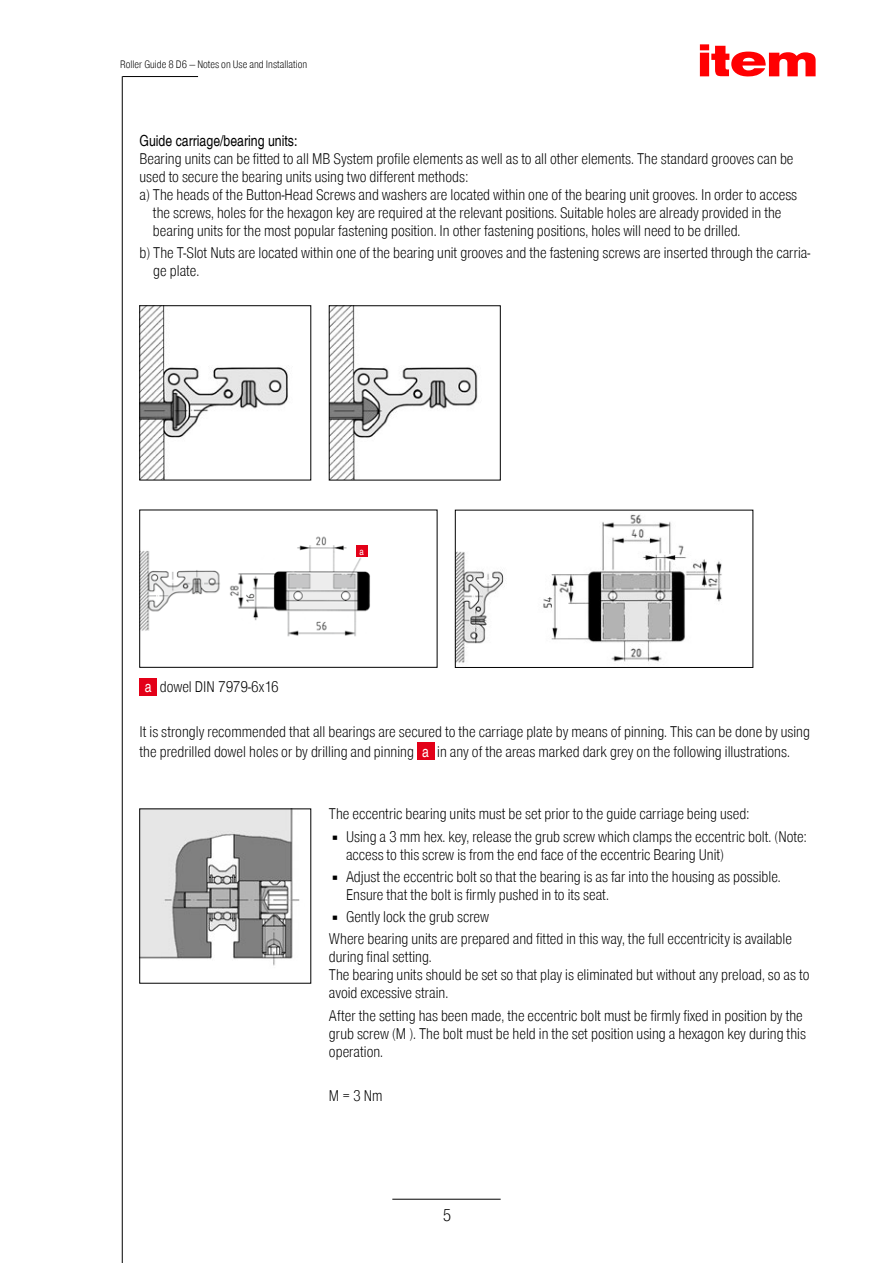
<style>
.page{position:relative;width:893px;height:1263px;background:#fff}
.page>*{position:absolute;margin:0;border:0;box-sizing:border-box;transform-origin:0 0}
.t1{font:16.5px "Item Global Lig Con";color:#000}
.t2{font:15px/18px "Item Global Lig Con";color:#000}
.t3{font:15px "Item Global Reg Con";color:#000}
.t4{font:10.5px "Item Global Lig Con";color:#000}
.t5{font:9.75px "Item Global Reg Con";color:#fff}
.s1{font-family:"Item Global Reg Con";color:#fff}
</style>
<div class="page">
<svg style="left:700px;top:44px;width:116px;height:32px"></svg>
<hr style="left:122px;top:76px;width:76px;height:1px;background:#000">
<hr style="left:122px;top:76px;width:1px;height:1187px;background:#000">
<hr style="left:392px;top:1199px;width:109px;height:1px;background:#000">
<img style="left:142px;top:307px;width:146px;height:171px">
<img style="left:331px;top:308px;width:147px;height:170px">
<img style="left:142px;top:536px;width:228px;height:101px">
<div style="left:356px;top:546px;width:11px;height:11px;background:#e30018"></div>
<img style="left:457px;top:514px;width:265px;height:149px">
<div style="left:455px;top:510px;width:298px;height:158px;border:1px solid #000"></div>
<div style="left:140px;top:678px;width:17px;height:17px;background:#e30018"></div>
<div style="left:417px;top:743px;width:17px;height:17px;background:#e30018"></div>
<img style="left:142px;top:811px;width:158px;height:155px">
<p class="t4" style="left:120px;top:57px;width:189px">Roller Guide 8 D6 ― Notes on Use and Installation</p>
<p class="t3" style="left:139px;top:130px;width:159px">Guide carriage/bearing units:</p>
<p class="t2" style="left:139px;top:150px;width:656px">Bearing units can be fitted to all MB System profile elements as well as to all other elements. The standard grooves can be</p>
<p class="t2" style="left:139px;top:168px;width:330px">used to secure the bearing units using two different methods:</p>
<p class="t2" style="left:139px;top:186px;width:659px">a) The heads of the Button-Head Screws and washers are located within one of the bearing unit grooves. In order to access</p>
<p class="t2" style="left:153px;top:204px;width:630px">the screws, holes for the hexagon key are required at the relevant positions. Suitable holes are already provided in the</p>
<p class="t2" style="left:153px;top:222px;width:589px">bearing units for the most popular fastening position. In other fastening positions, holes will need to be drilled.</p>
<p class="t2" style="left:153px;top:244px;width:658px;text-indent:-14px">b) The T-Slot Nuts are located within one of the bearing unit grooves and the fastening screws are inserted through the carria&shy;ge plate.</p>
<p class="t5" style="left:359px;top:544px;width:6px">a</p>
<p class="t2" style="left:145px;top:678px;width:136px"><span class="s1">a</span> dowel DIN 7979-6x16</p>
<p class="t2" style="left:140px;top:722px;width:672px;line-height:20.2px">It is strongly recommended that all bearings are secured to the carriage plate by means of pinning. This can be done by using the predrilled dowel holes or by drilling and pinning <span class="s1">a</span> in any of the areas marked dark grey on the following illustrations.</p>
<p class="t2" style="left:329px;top:806px;width:422px">The eccentric bearing units must be set prior to the guide carriage being used:</p>
<p class="t2" style="left:346px;top:828px;width:462px;text-indent:-17px">▪ Using a 3 mm hex. key, release the grub screw which clamps the eccentric bolt. (Note: access to this screw is from the end face of the eccentric Bearing Unit)</p>
<p class="t2" style="left:346px;top:868px;width:436px;text-indent:-17px">▪ Adjust the eccentric bolt so that the bearing is as far into the housing as possible.<br>Ensure that the bolt is firmly pushed in to its seat.</p>
<p class="t2" style="left:329px;top:906px;width:465px;line-height:22.2px">▪ Gently lock the grub screw<br>Where bearing units are prepared and fitted in this way, the full eccentricity is available</p>
<p class="t2" style="left:329px;top:949px;width:482px">during final setting.<br>The bearing units should be set so that play is eliminated but without any preload, so as to avoid excessive strain.</p>
<p class="t2" style="left:329px;top:1007px;width:478px">After the setting has been made, the eccentric bolt must be firmly fixed in position by the grub screw (M ). The bolt must be held in the set position using a hexagon key during this operation.</p>
<p class="t2" style="left:329px;top:1087px;width:55px">M = 3 Nm</p>
<p class="t1" style="left:443px;top:1203px;width:10px">5</p>
</div>
